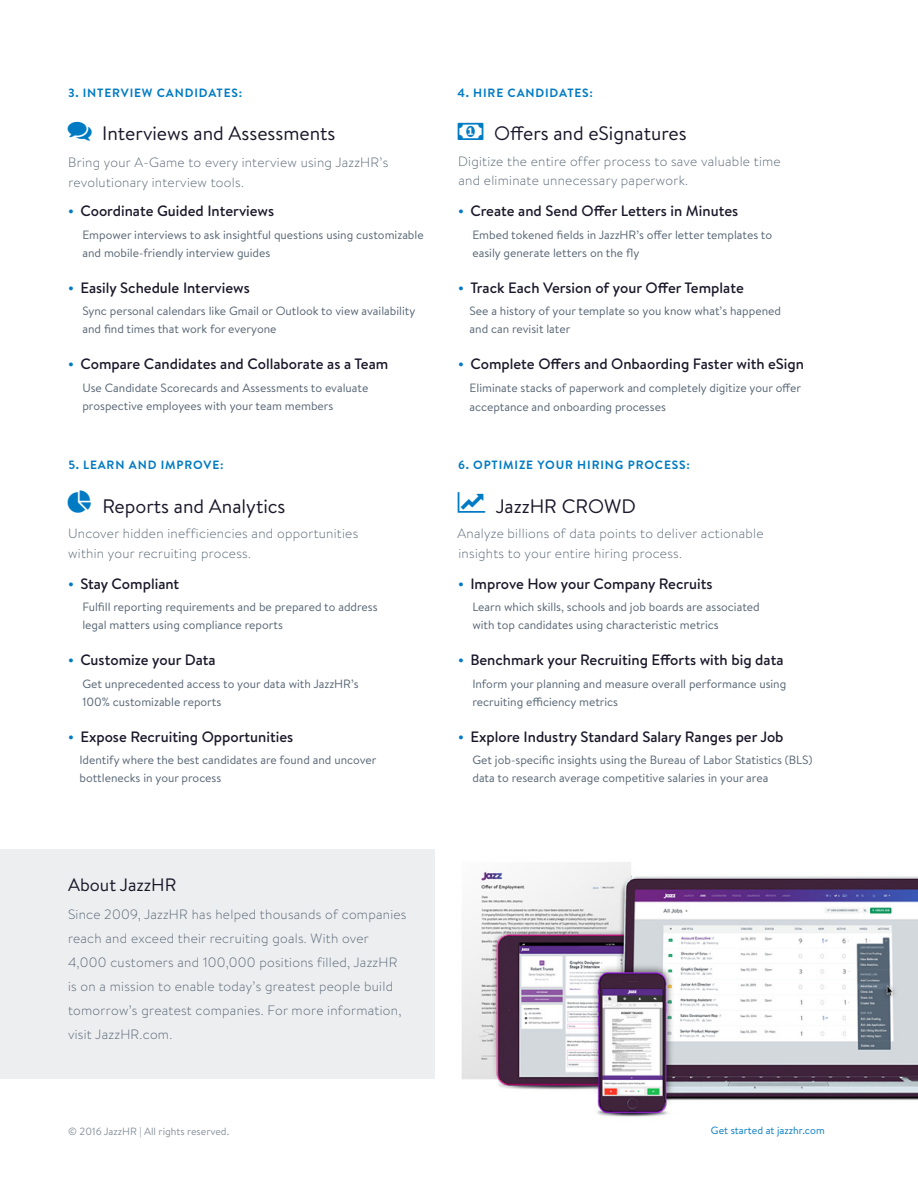
<style>
.page{position:relative;width:918px;height:1188px;background:#fff}
.page>*{position:absolute;margin:0;border:0;box-sizing:border-box;transform-origin:0 0}
.t1{font:19.5px "Brandon Text";color:#191729}
.t2{font:18px "Brandon Text";color:#191729}
.t3{font:500 15px "Brandon Text";color:#191729}
.t4{font:300 13.5px/24px "Brandon Text";letter-spacing:.02em;color:#556473}
.t5{font:12px/18px "Brandon Text";color:#556473}
.t6{font:700 12px "Brandon Text";letter-spacing:.07em;color:#007bc3}
.t7{font:10.5px "Brandon Text";color:#87919b}
.t8{font:10.5px "Brandon Text";color:#007bc3}
.s1{color:#007ac2}
</style>
<div class="page">
<img style="left:461px;top:862px;width:457px;height:255px">
<div style="left:0;top:849px;width:435px;height:230px;background:#edeef0"></div>
<p class="t6" style="left:68px;top:84px;width:176px">3. INTERVIEW CANDIDATES<span class="s1">:</span></p>
<p class="t1" style="left:102px;top:120px;width:235px">Interviews and Assessments</p>
<p class="t4" style="left:68px;top:152px;width:322px;line-height:19.5px">Bring your A-Game to every interview using JazzHR’s revolutionary interview tools.</p>
<p class="t3" style="left:80px;top:201px;width:195px">Coordinate Guided Interviews</p>
<p class="t5" style="left:82px;top:225px;width:343px">Empower interviews to ask insightful questions using customizable and mobile-friendly interview guides</p>
<p class="t3" style="left:80px;top:277px;width:171px">Easily Schedule Interviews</p>
<p class="t5" style="left:82px;top:302px;width:334px">Sync personal calendars like Gmail or Outlook to view availability and find times that work for everyone</p>
<p class="t3" style="left:80px;top:354px;width:309px">Compare Candidates and Collaborate as a Team</p>
<p class="t5" style="left:82px;top:378px;width:287px">Use Candidate Scorecards and Assessments to evaluate prospective employees with your team members</p>
<p class="t6" style="left:68px;top:456px;width:157px">5. LEARN AND IMPROVE:</p>
<p class="t1" style="left:102px;top:492px;width:185px">Reports and Analytics</p>
<p class="t4" style="left:68px;top:523px;width:292px;line-height:19.5px">Uncover hidden inefficiencies and opportunities within your recruiting process.</p>
<p class="t3" style="left:80px;top:573px;width:100px">Stay Compliant</p>
<p class="t5" style="left:82px;top:598px;width:297px">Fulfill reporting requirements and be prepared to address legal matters using compliance reports</p>
<p class="t3" style="left:80px;top:650px;width:137px">Customize your Data</p>
<p class="t5" style="left:82px;top:674px;width:278px">Get unprecedented access to your data with JazzHR’s<br>100% customizable reports</p>
<p class="t3" style="left:80px;top:726px;width:214px">Expose Recruiting Opportunities</p>
<p class="t5" style="left:80px;top:751px;width:298px">Identify where the best candidates are found and uncover bottlenecks in your process</p>
<p class="t6" style="left:458px;top:84px;width:137px">4. HIRE CANDIDATES:</p>
<p class="t1" style="left:494px;top:120px;width:194px">Offers and eSignatures</p>
<p class="t4" style="left:458px;top:151px;width:324px;line-height:19.5px">Digitize the entire offer process to save valuable time and eliminate unnecessary paperwork.</p>
<p class="t3" style="left:470px;top:201px;width:269px">Create and Send Offer Letters in Minutes</p>
<p class="t5" style="left:472px;top:225px;width:301px">Embed tokened fields in JazzHR’s offer letter templates to easily generate letters on the fly</p>
<p class="t3" style="left:470px;top:277px;width:275px">Track Each Version of your Offer Template</p>
<p class="t5" style="left:470px;top:302px;width:313px">See a history of your template so you know what’s happened and can revisit later</p>
<p class="t3" style="left:470px;top:354px;width:335px">Complete Offers and Onbaording Faster with eSign</p>
<p class="t5" style="left:470px;top:378px;width:333px;line-height:19.5px">Eliminate stacks of paperwork and completely digitize your offer acceptance and onboarding processes</p>
<p class="t6" style="left:458px;top:456px;width:233px">6. OPTIMIZE YOUR HIRING PROCESS<span class="s1">:</span></p>
<p class="t1" style="left:496px;top:492px;width:142px">JazzHR CROWD</p>
<p class="t4" style="left:458px;top:523px;width:308px;line-height:19.5px">Analyze billions of data points to deliver actionable insights to your entire hiring process.</p>
<p class="t3" style="left:470px;top:573px;width:244px">Improve How your Company Recruits</p>
<p class="t5" style="left:472px;top:598px;width:289px">Learn which skills, schools and job boards are associated with top candidates using characteristic metrics</p>
<p class="t3" style="left:470px;top:650px;width:315px">Benchmark your Recruiting Efforts with big data</p>
<p class="t5" style="left:472px;top:674px;width:315px">Inform your planning and measure overall performance using recruiting efficiency metrics</p>
<p class="t3" style="left:470px;top:726px;width:315px">Explore Industry Standard Salary Ranges per Job</p>
<p class="t5" style="left:472px;top:751px;width:342px">Get job-specific insights using the Bureau of Labor Statistics (BLS) data to research average competitive salaries in your area</p>
<p class="t2" style="left:68px;top:872px;width:110px">About JazzHR</p>
<p class="t4" style="left:68px;top:902px;width:340px">Since 2009, JazzHR has helped thousands of companies reach and exceed their recruiting goals. With over 4,000 customers and 100,000 positions filled, JazzHR is on a mission to enable today’s greatest people build tomorrow’s greatest companies. For more information, visit JazzHR.com.</p>
<p class="t7" style="left:68px;top:1124px;width:163px">© 2016 JazzHR | All rights reserved.</p>
<p class="t8" style="left:711px;top:1123px;width:115px">Get started at jazzhr.com</p>
</div>
